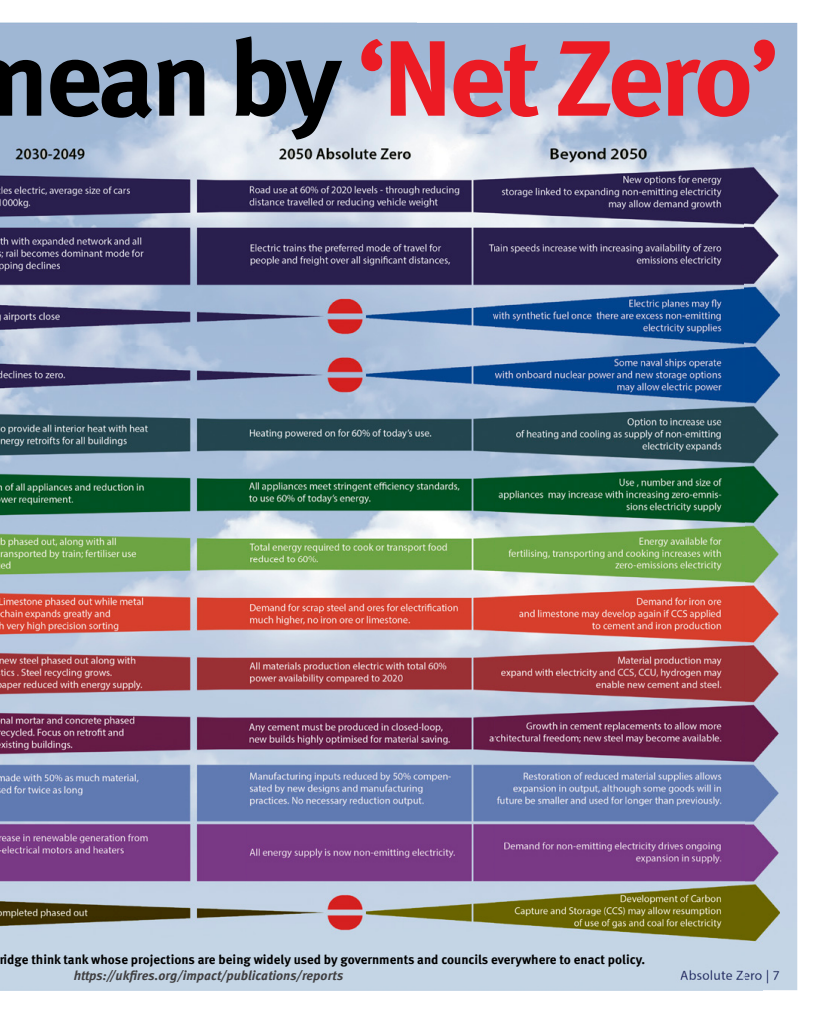
<style>
.page{position:relative;width:837px;height:1018px;background:#fff}
.page>*{position:absolute;margin:0;border:0;box-sizing:border-box;transform-origin:0 0}
.t1{font:700 107px "Meta Pro";letter-spacing:-.04em;color:#ec1b24;scale:1.04 1}
.t2{font:700 13px "Meta Pro";color:#000}
.t3{font:italic 700 13px "Meta Pro";color:#403f41}
.s1{color:#000}
</style>
<div class="page">
<img style="left:0;top:23px;width:415px;height:111px">
<img style="left:762px;top:166px;width:35px;height:824px">
<img style="left:0;top:134px;width:779px;height:851px">
<h1 class="t1" style="left:-40px;top:-5px;width:789px"><span class="s1">mean by</span> ‘Net Zero’</h1>
<p class="t2" style="left:-1px;top:949px;width:647px">ridge think tank whose projections are being widely used by governments and councils everywhere to enact policy.</p>
<p class="t3" style="left:74px;top:964px;width:271px">https://ukfires.org/impact/publications/reports</p>
</div>
